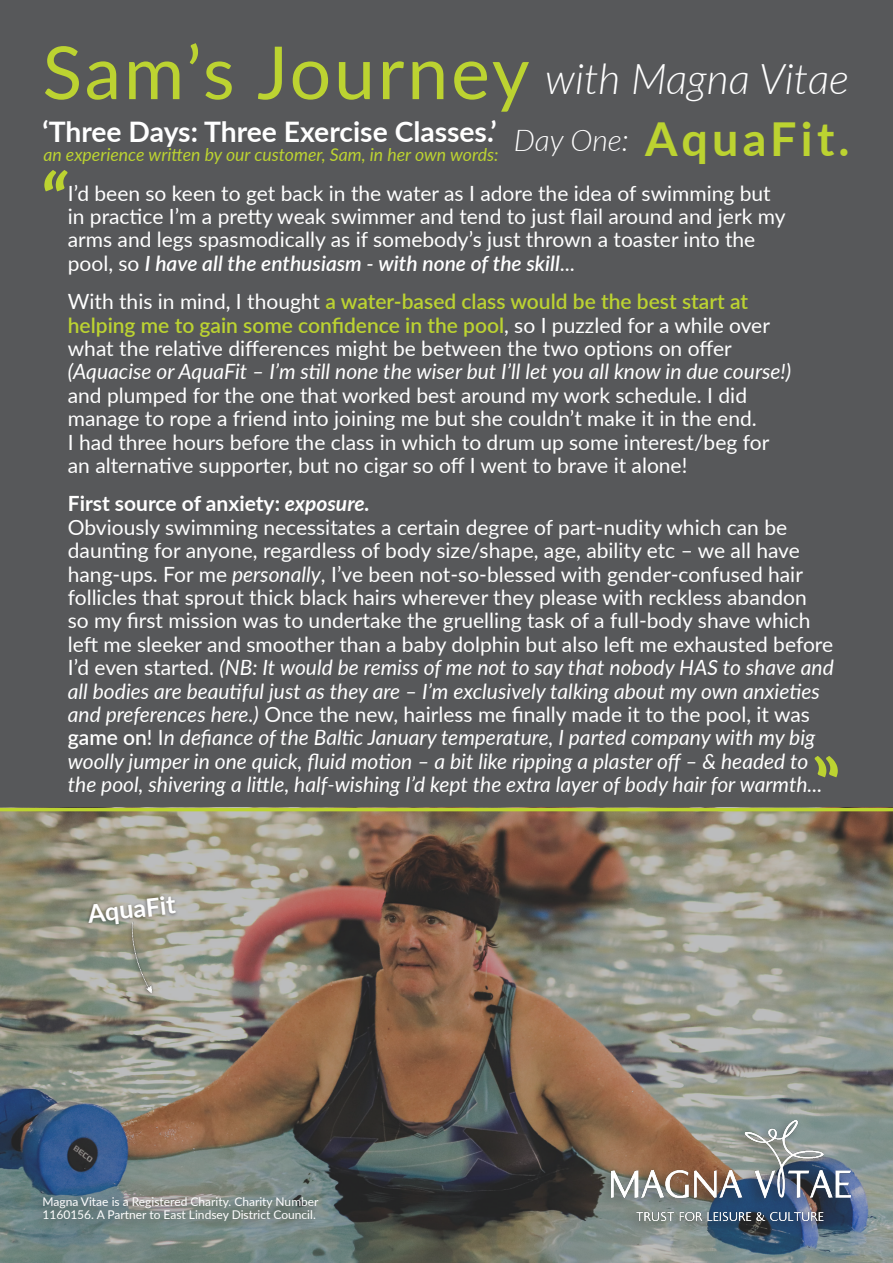
<style>
.page{position:relative;width:893px;height:1263px;background:#57585a}
.page>*{position:absolute;margin:0;border:0;box-sizing:border-box;transform-origin:0 0}
.t1{font:italic 700 74.7px "Lato";color:#bcd331}
.t2{font:73.2px "Lato";letter-spacing:.04em;color:#bcd331}
.t3{font:700 46.8px "Lato";letter-spacing:.09em;color:#bcd331}
.t4{font:italic 300 42.45px "Lato";color:#fff}
.t5{font:700 28.2px "Lato";color:#fff}
.t6{font:700 25.2px "Lato";color:#fff}
.t7{font:21px/23.4px "Lato";color:#fff}
.t8{font:italic 17.7px "Lato";color:#bcd331}
.t9{font:12px "Lato";color:#fff}
.s1{font-weight:300;font-style:italic;font-size:30px;color:#fff}
.s2{font-weight:600;font-style:italic}
.s3{font-weight:600;color:#bcd331}
.s4{font-style:italic}
.s5{font-weight:700}
.s6{font-weight:700;font-style:italic}
.s7{font-weight:600}
</style>
<div class="page">
<img style="left:0;top:811px;width:893px;height:452px">
<hr style="left:0;top:808px;width:893px;height:3px;background:#bcd331">
<div style="left:85px;top:893px;width:94px;height:35px;background:#231f20;opacity:.5"></div>
<div style="left:127px;top:920px;width:28px;height:76px;background:#231f20;opacity:.5"></div>
<img style="left:106px;top:917px;width:77px;height:77px">
<div style="left:598px;top:1116px;width:256px;height:117px;background:#231f20;opacity:.5"></div>
<img style="left:612px;top:1120px;width:238px;height:100px">
<div style="left:30px;top:1193px;width:292px;height:41px;background:#231f20;opacity:.5"></div>
<p class="t2" style="left:43px;top:20px;width:488px">Sam’s Journey</p>
<p class="t4" style="left:545px;top:50px;width:305px">with Magna Vitae</p>
<p class="t5" style="left:43px;top:111px;width:456px">‘Three Days: Three Exercise Classes.’</p>
<p class="t8" style="left:43px;top:142px;width:457px">an experience written by our customer, Sam, in her own words:</p>
<p class="t3" style="left:514px;top:104px;width:337px"><span class="s1">Day One:</span> AquaFit.</p>
<p class="t1" style="left:39px;top:146px;width:29px">“</p>
<p class="t7" style="left:68px;top:180px;width:719px">I’d been so keen to get back in the water as I adore the idea of swimming but in practice I’m a pretty weak swimmer and tend to just flail around and jerk my arms and legs spasmodically as if somebody’s just thrown a toaster into the pool, so <span class="s2">I have all the enthusiasm - with none of the skill</span>...</p>
<p class="t7" style="left:68px;top:289px;width:725px">With this in mind, I thought <span class="s3">a water-based class would be the best start at helping me to gain some confidence in the pool</span>, so I puzzled for a while over what the relative differences might be between the two options on offer <span class="s4">(Aquacise or AquaFit – I’m still none the wiser but I’ll let you all know in due course!) </span>and plumped for the one that worked best around my work schedule. I did manage to rope a friend into joining me but she couldn’t make it in the end.<br>I had three hours before the class in which to drum up some interest/beg for an alternative supporter, but no cigar so off I went to brave it alone!</p>
<p class="t7" style="left:68px;top:491px;width:767px"><span class="s5">First source of anxiety:</span> <span class="s6">exposure.<br></span>Obviously swimming necessitates a certain degree of part-nudity which can be daunting for anyone, regardless of body size/shape, age, ability etc – we all have hang-ups. For me <span class="s4">personally</span>, I’ve been not-so-blessed with gender-confused hair follicles that sprout thick black hairs wherever they please with reckless abandon<br>so my first mission was to undertake the gruelling task of a full-body shave which left me sleeker and smoother than a baby dolphin but also left me exhausted before I’d even started. <span class="s4">(NB: It would be remiss of me not to say that nobody HAS to shave and all bodies are beautiful just as they are – I’m exclusively talking about my own anxieties and preferences here.)</span> Once the new, hairless me finally made it to the pool, it was <span class="s7">game on</span>! I<span class="s4">n defiance of the Baltic January temperature, I parted company with my big woolly jumper in one quick, fluid motion – a bit like ripping a plaster off – &amp; headed to the pool, shivering a little, half-wishing I’d kept the extra layer of body hair for warmth...</span></p>
<p class="t6" style="left:86px;top:895px;width:90px;rotate:-6deg">AquaFit</p>
<p class="t9" style="left:43px;top:1193px;width:278px">Magna Vitae is a Registered Charity. Charity Number</p>
<p class="t9" style="left:43px;top:1206px;width:275px">1160156. A Partner to East Lindsey District Council.</p>
</div>
